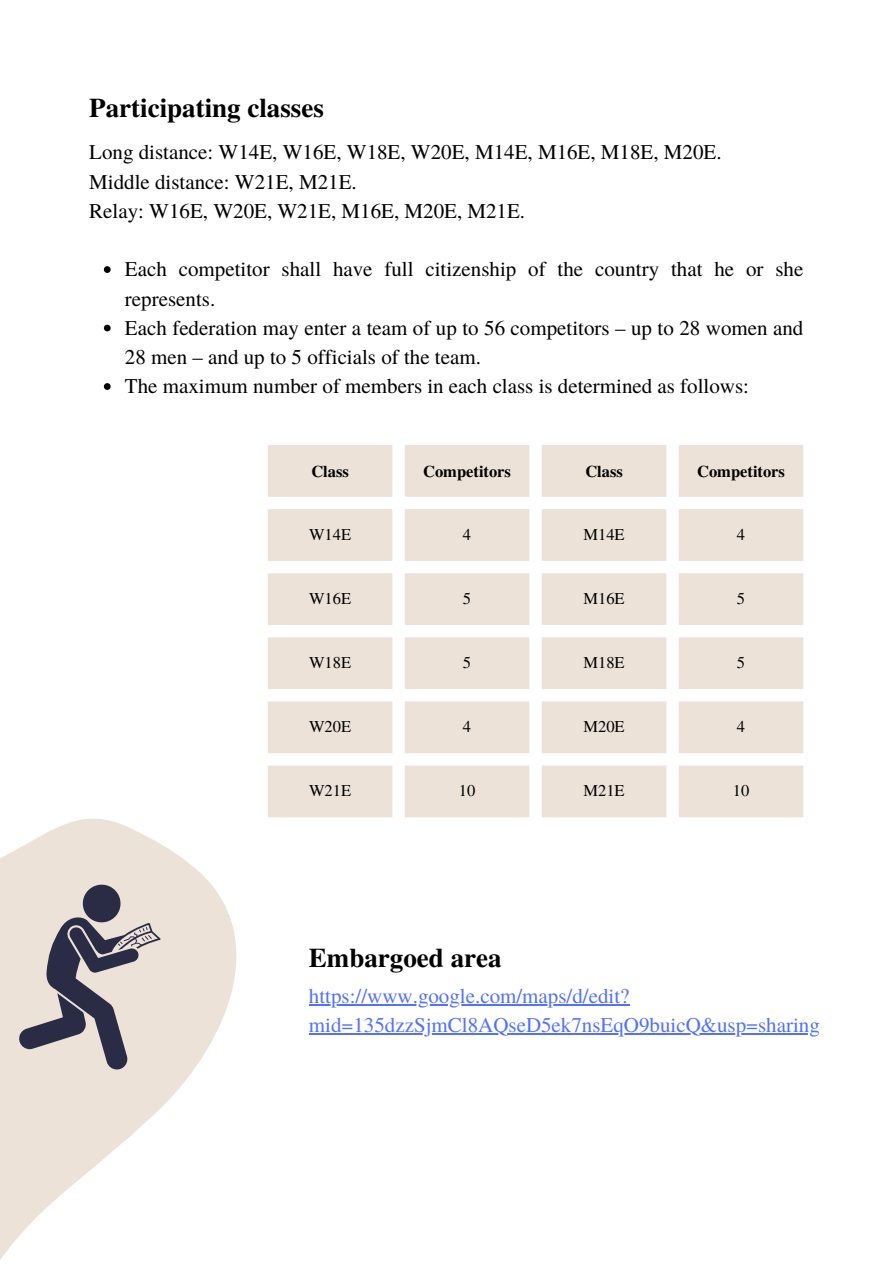
<style>
.page{position:relative;width:893px;height:1264px;background:#fff}
.page>*{position:absolute;margin:0;border:0;box-sizing:border-box;transform-origin:0 0}
.t1{font:700 27px "Te X Gyre Termes";color:#000}
.t2{font:21px/29.2px "Te X Gyre Termes";color:#000}
.t3{font:21px/29.2px "Te X Gyre Termes";color:#5271ff}
.t4{font:16.5px "Te X Gyre Termes";color:#000}
.t5{font:700 16.5px "Te X Gyre Termes";color:#000}
</style>
<div class="page">
<svg style="left:0;top:817px;width:277px;height:443px"></svg>
<svg style="left:18px;top:876px;width:142px;height:193px;background:#b0aaab"></svg>
<svg style="left:268px;top:445px;width:535px;height:372px;fill:#ece2d8"></svg>
<svg style="left:104px;top:266px;width:7px;height:7px"></svg>
<svg style="left:104px;top:325px;width:7px;height:6px"></svg>
<svg style="left:104px;top:383px;width:7px;height:7px"></svg>
<hr style="left:309px;top:1004px;width:320px;height:1px;background:#5271ff">
<hr style="left:309px;top:1033px;width:510px;height:1px;background:#5271ff">
<p class="t1" style="left:89px;top:87px;width:236px">Participating classes</p>
<p class="t2" style="left:89px;top:137px;width:633px">Long distance: W14E, W16E, W18E, W20E, M14E, M16E, M18E, M20E.</p>
<p class="t2" style="left:89px;top:166px;width:269px">Middle distance: W21E, M21E.</p>
<p class="t2" style="left:89px;top:195px;width:437px">Relay: W16E, W20E, W21E, M16E, M20E, M21E.</p>
<p class="t2" style="left:125px;top:253px;width:680px">Each competitor shall have full citizenship of the country that he or she represents.</p>
<p class="t2" style="left:125px;top:312px;width:680px">Each federation may enter a team of up to 56 competitors – up to 28 women and<br>28 men – and up to 5 officials of the team.</p>
<p class="t2" style="left:125px;top:370px;width:625px">The maximum number of members in each class is determined as follows:</p>
<p class="t5" style="left:311px;top:458px;width:39px">Class</p>
<p class="t5" style="left:423px;top:458px;width:89px">Competitors</p>
<p class="t5" style="left:585px;top:458px;width:39px">Class</p>
<p class="t5" style="left:697px;top:458px;width:89px">Competitors</p>
<p class="t4" style="left:309px;top:522px;width:44px">W14E</p>
<p class="t4" style="left:463px;top:522px;width:10px">4</p>
<p class="t4" style="left:583px;top:522px;width:43px">M14E</p>
<p class="t4" style="left:737px;top:522px;width:10px">4</p>
<p class="t4" style="left:309px;top:586px;width:44px">W16E</p>
<p class="t4" style="left:463px;top:586px;width:10px">5</p>
<p class="t4" style="left:583px;top:586px;width:43px">M16E</p>
<p class="t4" style="left:737px;top:586px;width:10px">5</p>
<p class="t4" style="left:309px;top:650px;width:44px">W18E</p>
<p class="t4" style="left:463px;top:650px;width:10px">5</p>
<p class="t4" style="left:583px;top:650px;width:43px">M18E</p>
<p class="t4" style="left:737px;top:650px;width:10px">5</p>
<p class="t4" style="left:309px;top:714px;width:44px">W20E</p>
<p class="t4" style="left:463px;top:714px;width:10px">4</p>
<p class="t4" style="left:583px;top:714px;width:43px">M20E</p>
<p class="t4" style="left:737px;top:714px;width:10px">4</p>
<p class="t4" style="left:309px;top:778px;width:44px">W21E</p>
<p class="t4" style="left:459px;top:778px;width:18px">10</p>
<p class="t4" style="left:583px;top:778px;width:43px">M21E</p>
<p class="t4" style="left:732px;top:778px;width:18px">10</p>
<p class="t1" style="left:309px;top:936px;width:194px">Embargoed area</p>
<p class="t3" style="left:309px;top:980px;width:512px">https://www.google.com/maps/d/edit? mid=135dzzSjmCl8AQseD5ek7nsEqO9buicQ&amp;usp=sharing</p>
</div>
